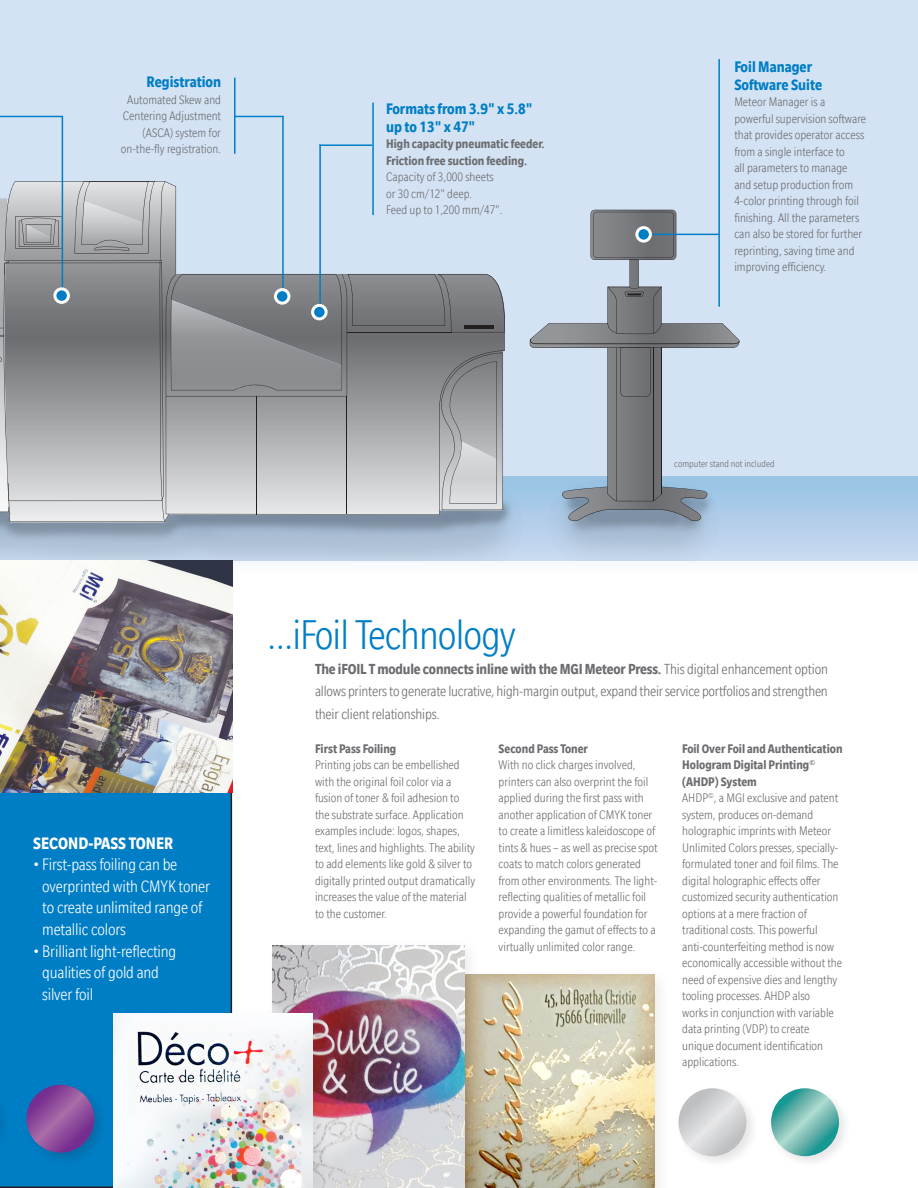
<style>
.page{position:relative;width:918px;height:1188px;background:#fff}
.page>*{position:absolute;margin:0;border:0;box-sizing:border-box;transform-origin:0 0}
.Mario_Intro_Copy_UL{font:300 condensed 45px "Slate";letter-spacing:-.02em;color:#007ec5}
.t1{font:300 condensed 18px/21.6px "Slate";letter-spacing:-.01em;color:#fff}
.t2{font:700 condensed 18px "Slate";color:#fff}
.Body_Copy{font:700 condensed 16.5px/18px "Slate";color:#007ec5}
.Mario_Intro_Copy_UL-2{font:300 condensed 15.75px/22.5px "Slate";letter-spacing:-.01em;color:#6c6d70;text-align:justify}
.Body_Copy-2{font:300 condensed 13.5px/16.5px "Slate";color:#6c6d70}
.t3{font:300 condensed 10.5px "Slate";color:#6c6d70}
.s1{font-weight:700}
</style>
<div class="page">
<div style="left:675px;top:1085px;width:84px;height:84px;background:#231f20;opacity:.11"></div>
<img style="left:678px;top:1088px;width:68px;height:68px;border-radius:34px">
<div style="left:768px;top:1085px;width:84px;height:84px;background:#231f20;opacity:.11"></div>
<img style="left:771px;top:1088px;width:68px;height:68px;border-radius:34px">
<div style="left:0;top:792px;width:232px;height:396px;background:#007ec5"></div>
<div style="left:0;top:0;width:918px;height:561px;background:#d4e3f4"></div>
<svg style="left:232px;top:476px;width:686px;height:118px"></svg>
<div style="left:457px;top:968px;width:214px;height:220px;background:#fbfbfb"></div>
<img style="left:481px;top:975px;width:174px;height:213px">
<div style="left:265px;top:938px;width:216px;height:250px;background:#231f20;opacity:.08"></div>
<img style="left:272px;top:945px;width:193px;height:243px">
<img style="left:0;top:476px;width:754px;height:85px">
<svg style="left:0;top:181px;width:505px;height:343px"></svg>
<svg style="left:530px;top:210px;width:209px;height:311px"></svg>
<div style="left:0;top:1081px;width:107px;height:85px;background:#007ec5"></div>
<div style="left:0;top:1078px;width:13px;height:91px;background:#007ec5"></div>
<div style="left:20px;top:1078px;width:90px;height:91px;background:#231f20;opacity:.08"></div>
<img style="left:26px;top:1085px;width:68px;height:68px;border-radius:34px">
<img style="left:0;top:561px;width:232px;height:231px">
<div style="left:107px;top:1006px;width:222px;height:182px;background:#231f20;opacity:.08"></div>
<img style="left:114px;top:1013px;width:199px;height:175px">
<hr style="left:0;top:116px;width:63px;height:1px;background:#007ec5">
<hr style="left:644px;top:234px;width:76px;height:1px;background:#007ec5">
<hr style="left:718px;top:59px;width:2px;height:248px;background:#007ec5">
<hr style="left:372px;top:103px;width:2px;height:112px;background:#007ec5">
<hr style="left:234px;top:78px;width:2px;height:76px;background:#007ec5">
<hr style="left:319px;top:144px;width:53px;height:2px;background:#007ec5">
<hr style="left:319px;top:144px;width:2px;height:168px;background:#007ec5">
<hr style="left:235px;top:116px;width:49px;height:1px;background:#007ec5">
<hr style="left:282px;top:116px;width:2px;height:180px;background:#007ec5">
<hr style="left:62px;top:116px;width:1px;height:178px;background:#007ec5">
<div style="left:313px;top:305px;width:13px;height:14px;background:#007ec5;border-radius:50%"></div>
<div style="left:311px;top:304px;width:17px;height:16px;border:3px solid #fff;border-radius:50%"></div>
<div style="left:637px;top:228px;width:13px;height:13px;background:#007ec5;border-radius:50%"></div>
<div style="left:635px;top:226px;width:17px;height:17px;border:3px solid #fff;border-radius:50%"></div>
<div style="left:275px;top:290px;width:14px;height:13px;background:#007ec5;border-radius:50%"></div>
<div style="left:274px;top:288px;width:16px;height:17px;border:3px solid #fff;border-radius:50%"></div>
<div style="left:55px;top:289px;width:13px;height:13px;background:#007ec5;border-radius:50%"></div>
<div style="left:53px;top:287px;width:17px;height:17px;border:3px solid #fff;border-radius:50%"></div>
<p class="Body_Copy" style="left:146px;top:73px;width:76px">Registration</p>
<p class="Body_Copy-2" style="left:121px;top:91px;width:102px;text-align:right">Automated Skew and<br>Centering Adjustment (ASCA) system for on-the-fly registration.</p>
<p class="Body_Copy" style="left:386px;top:99px;width:148px">Formats from 3.9" x 5.8" up to 13" x 47"</p>
<p class="Body_Copy-2" style="left:386px;top:135px;width:160px"><span class="s1">High capacity pneumatic feeder.<br>Friction free suction feeding.<br></span>Capacity of 3,000 sheets<br>or 30 cm/12" deep.<br>Feed up to 1,200 mm/47".</p>
<p class="Body_Copy" style="left:734px;top:57px;width:89px">Foil Manager<br>Software Suite</p>
<p class="Body_Copy-2" style="left:734px;top:93px;width:133px">Meteor Manager is a powerful supervision software that provides operator access from a single interface to<br>all parameters to manage and setup production from<br>4-color printing through foil finishing. All the parameters can also be stored for further reprinting, saving time and improving efficiency.</p>
<p class="t3" style="left:674px;top:459px;width:102px">computer stand not included</p>
<p class="t2" style="left:33px;top:833px;width:141px">SECOND-PASS TONER</p>
<p class="t1" style="left:42px;top:854px;width:169px;text-indent:-9px">• First-pass foiling can be overprinted with CMYK toner to create unlimited range of metallic colors</p>
<p class="t1" style="left:42px;top:940px;width:136px;text-indent:-9px">• Brilliant light-reflecting qualities of gold and silver foil</p>
<p class="Mario_Intro_Copy_UL" style="left:267px;top:612px;width:250px">...iFoil Technology</p>
<p class="Mario_Intro_Copy_UL-2" style="left:315px;top:658px;width:515px"><span class="s1">The iFOIL T module connects inline with the MGI Meteor Press.</span> This digital enhancement option allows printers to generate lucrative, high-margin output, expand their service portfolios and strengthen their client relationships.</p>
<p class="Body_Copy-2" style="left:315px;top:740px;width:162px"><span class="s1">First Pass Foiling<br></span>Printing jobs can be embellished with the original foil color via a fusion of toner &amp; foil adhesion to the substrate surface. Application examples include: logos, shapes, text, lines and highlights. The ability to add elements like gold &amp; silver to digitally printed output dramatically increases the value of the material to the customer.</p>
<p class="Body_Copy-2" style="left:499px;top:740px;width:161px"><span class="s1">Second Pass Toner<br></span>With no click charges involved, printers can also overprint the foil applied during the first pass with another application of CMYK toner to create a limitless kaleidoscope of tints &amp; hues – as well as precise spot coats to match colors generated from other environments. The light&shy;reflecting qualities of metallic foil provide a powerful foundation for expanding the gamut of effects to a virtually unlimited color range.</p>
<p class="Body_Copy-2" style="left:682px;top:740px;width:162px"><span class="s1">Foil Over Foil and Authentication<br>Hologram Digital Printing</span><sup>© </sup><span class="s1">(AHDP) System<br></span>AHDP<sup>©</sup>, a MGI exclusive and patent system, produces on-demand holographic imprints with Meteor<br>Unlimited Colors presses, specially&shy;formulated toner and foil films. The digital holographic effects offer customized security authentication options at a mere fraction of traditional costs. This powerful anti-counterfeiting method is now economically accessible without the need of expensive dies and lengthy tooling processes. AHDP also<br>works in conjunction with variable data printing (VDP) to create unique document identification applications.</p>
</div>
